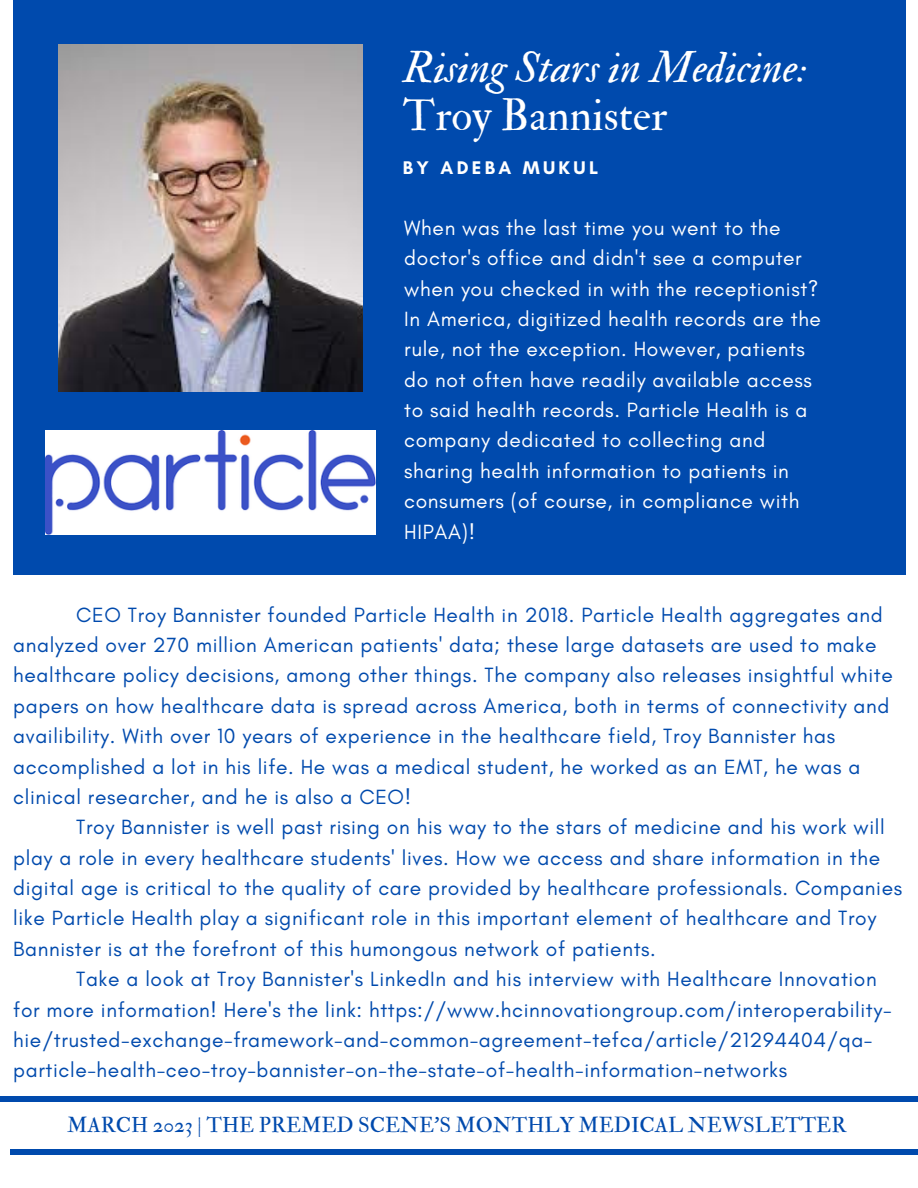
<style>
.page{position:relative;width:918px;height:1188px;background:#fff}
.page>*{position:absolute;margin:0;border:0;box-sizing:border-box;transform-origin:0 0}
.t1{font:43.65px "IM FELL Double Pica Italic";color:#fff}
.t2{font:43.65px "IM FELL Double Pica Roman";color:#fff}
.t3{font:21px/30.3px "Glacial Indifference";letter-spacing:.03em;color:#004aad}
.t4{font:21px/30.3px "Glacial Indifference";letter-spacing:.03em;color:#fff}
.t5{font:21px "IM FELL Double Pica Roman";color:#004aad}
.t6{font:700 18.6px "Glacial Indifference";letter-spacing:.18em;color:#fff}
</style>
<div class="page">
<div style="left:0;top:1096px;width:918px;height:6px;background:#004aad"></div>
<div style="left:10px;top:1149px;width:908px;height:6px;background:#004aad"></div>
<div style="left:13px;top:0;width:892px;height:575px;background:#004aad"></div>
<img style="left:59px;top:45px;width:303px;height:346px">
<img style="left:46px;top:431px;width:329px;height:103px">
<h1 class="t1" style="left:403px;top:41px;width:406px">Rising Stars in Medicine:</h1>
<h1 class="t2" style="left:403px;top:89px;width:266px">Troy Bannister</h1>
<p class="t6" style="left:403px;top:157px;width:197px">BY ADEBA MUKUL</p>
<p class="t4" style="left:404px;top:212px;width:418px">When was the last time you went to the doctor's office and didn't see a computer when you checked in with the receptionist?<br>In America, digitized health records are the rule, not the exception. However, patients do not often have readily available access to said health records. Particle Health is a company dedicated to collecting and sharing health information to patients in consumers (of course, in compliance with HIPAA)!</p>
<p class="t3" style="left:13px;top:599px;width:881px;text-indent:63px">CEO Troy Bannister founded Particle Health in 2018. Particle Health aggregates and analyzed over 270 million American patients' data; these large datasets are used to make healthcare policy decisions, among other things. The company also releases insightful white papers on how healthcare data is spread across America, both in terms of connectivity and availibility. With over 10 years of experience in the healthcare field, Troy Bannister has accomplished a lot in his life. He was a medical student, he worked as an EMT, he was a clinical researcher, and he is also a CEO!</p>
<p class="t3" style="left:13px;top:812px;width:891px;text-indent:63px">Troy Bannister is well past rising on his way to the stars of medicine and his work will play a role in every healthcare students' lives. How we access and share information in the digital age is critical to the quality of care provided by healthcare professionals. Companies like Particle Health play a significant role in this important element of healthcare and Troy Bannister is at the forefront of this humongous network of patients.</p>
<p class="t3" style="left:13px;top:964px;width:880px;text-indent:63px">Take a look at Troy Bannister's LinkedIn and his interview with Healthcare Innovation for more information! Here's the link: https://www.hcinnovationgroup.com/interoperability&shy;hie/trusted-exchange-framework-and-common-agreement-tefca/article/21294404/qa&shy;particle-health-ceo-troy-bannister-on-the-state-of-health-information-networks</p>
<p class="t5" style="left:67px;top:1112px;width:781px">MARCH 2023 | THE PREMED SCENE’S MONTHLY MEDICAL NEWSLETTER</p>
</div>
